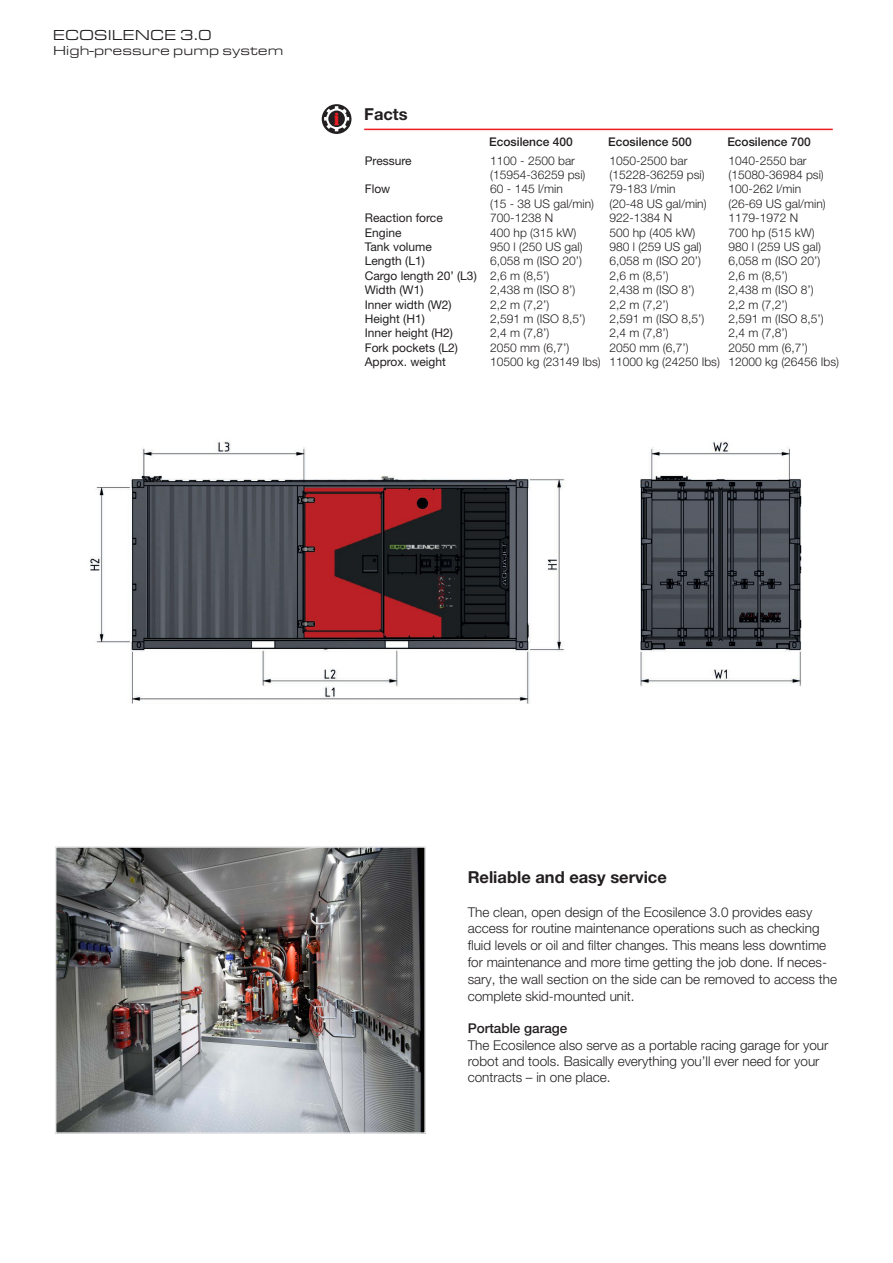
<style>
.page{position:relative;width:893px;height:1263px;background:#fff}
.page>*{position:absolute;margin:0;border:0;box-sizing:border-box;transform-origin:0 0}
.t1{font:17.55px "Bauhaus 93";color:#ee1d23}
.aquajet_2{font:700 16.5px "Helvetica Neue LT Std";color:#231f20}
.Fakta_rubrik{font:700 16.5px "Helvetica Neue LT Std";color:#231f20}
.Sidbeskrivning_topp{font:15px "Eurostile Ext";color:#231f20}
.aquajet_2-2{font:300 13.5px/16.8px "Helvetica Neue LT Std";color:#231f20}
.Sidbeskrivning_topp-2{font:13.5px "Eurostile Ext";letter-spacing:.005em;color:#231f20}
.t2{font:500 13.5px "Helvetica Neue LT Std";color:#231f20}
.Faktatext{font:300 12px "Helvetica Neue LT Std";color:#231f20}
.Faktatext_fet{font:12px "Helvetica Neue LT Std";color:#231f20}
.Faktatext_fet-2{font:500 12px "Helvetica Neue LT Std";color:#231f20}
</style>
<div class="page">
<img style="left:58px;top:849px;width:365px;height:282px">
<div style="left:55px;top:846px;width:371px;height:288px;border:2px solid #e6e7e9"></div>
<img style="left:90px;top:441px;width:712px;height:263px">
<svg style="left:322px;top:104px;width:29px;height:30px"></svg>
<hr style="left:364px;top:129px;width:469px;height:1px;background:#ee1d23">
<p class="Sidbeskrivning_topp" style="left:53px;top:24px;width:160px">ECOSILENCE 3.0</p>
<p class="Sidbeskrivning_topp-2" style="left:53px;top:40px;width:232px">High-pressure pump system</p>
<p class="t1" style="left:334px;top:109px;width:7px">i</p>
<p class="Fakta_rubrik" style="left:364px;top:104px;width:45px">Facts</p>
<p class="Faktatext_fet" style="left:365px;top:153px;width:48px">Pressure</p>
<p class="Faktatext_fet" style="left:365px;top:182px;width:27px">Flow</p>
<p class="Faktatext_fet" style="left:365px;top:211px;width:79px">Reaction force</p>
<p class="Faktatext_fet" style="left:365px;top:225px;width:38px">Engine</p>
<p class="Faktatext_fet" style="left:365px;top:240px;width:69px">Tank volume</p>
<p class="Faktatext_fet" style="left:365px;top:254px;width:62px">Length (L1)</p>
<p class="Faktatext_fet" style="left:365px;top:268px;width:113px">Cargo length 20’ (L3)</p>
<p class="Faktatext_fet" style="left:365px;top:283px;width:60px">Width (W1)</p>
<p class="Faktatext_fet" style="left:365px;top:297px;width:88px">Inner width (W2)</p>
<p class="Faktatext_fet" style="left:365px;top:312px;width:61px">Height (H1)</p>
<p class="Faktatext_fet" style="left:365px;top:326px;width:90px">Inner height (H2)</p>
<p class="Faktatext_fet" style="left:365px;top:340px;width:95px">Fork pockets (L2)</p>
<p class="Faktatext_fet" style="left:365px;top:355px;width:83px">Approx. weight</p>
<p class="Faktatext_fet-2" style="left:489px;top:135px;width:85px">Ecosilence 400</p>
<p class="Faktatext_fet-2" style="left:608px;top:135px;width:85px">Ecosilence 500</p>
<p class="Faktatext_fet-2" style="left:727px;top:135px;width:85px">Ecosilence 700</p>
<p class="Faktatext" style="left:490px;top:153px;width:86px">1100 - 2500 bar</p>
<p class="Faktatext" style="left:490px;top:167px;width:97px">(15954-36259 psi)</p>
<p class="Faktatext" style="left:490px;top:182px;width:74px">60 - 145 l/min</p>
<p class="Faktatext" style="left:490px;top:196px;width:105px">(15 - 38 US gal/min)</p>
<p class="Faktatext" style="left:490px;top:211px;width:64px">700-1238 N</p>
<p class="Faktatext" style="left:490px;top:225px;width:88px">400 hp (315 kW)</p>
<p class="Faktatext" style="left:490px;top:239px;width:94px">950 l (250 US gal)</p>
<p class="Faktatext" style="left:490px;top:254px;width:93px">6,058 m (ISO 20’)</p>
<p class="Faktatext" style="left:490px;top:268px;width:61px">2,6 m (8,5’)</p>
<p class="Faktatext" style="left:490px;top:283px;width:86px">2,438 m (ISO 8’)</p>
<p class="Faktatext" style="left:490px;top:297px;width:61px">2,2 m (7,2’)</p>
<p class="Faktatext" style="left:490px;top:311px;width:96px">2,591 m (ISO 8,5’)</p>
<p class="Faktatext" style="left:490px;top:326px;width:61px">2,4 m (7,8’)</p>
<p class="Faktatext" style="left:490px;top:340px;width:81px">2050 mm (6,7’)</p>
<p class="Faktatext" style="left:490px;top:355px;width:112px">10500 kg (23149 Ibs)</p>
<p class="Faktatext" style="left:609px;top:153px;width:80px">1050-2500 bar</p>
<p class="Faktatext" style="left:609px;top:167px;width:97px">(15228-36259 psi)</p>
<p class="Faktatext" style="left:609px;top:182px;width:68px">79-183 l/min</p>
<p class="Faktatext" style="left:609px;top:196px;width:99px">(20-48 US gal/min)</p>
<p class="Faktatext" style="left:609px;top:211px;width:64px">922-1384 N</p>
<p class="Faktatext" style="left:609px;top:225px;width:88px">500 hp (405 kW)</p>
<p class="Faktatext" style="left:609px;top:239px;width:94px">980 l (259 US gal)</p>
<p class="Faktatext" style="left:609px;top:254px;width:93px">6,058 m (ISO 20’)</p>
<p class="Faktatext" style="left:609px;top:268px;width:61px">2,6 m (8,5’)</p>
<p class="Faktatext" style="left:609px;top:283px;width:86px">2,438 m (ISO 8’)</p>
<p class="Faktatext" style="left:609px;top:297px;width:61px">2,2 m (7,2’)</p>
<p class="Faktatext" style="left:609px;top:311px;width:96px">2,591 m (ISO 8,5’)</p>
<p class="Faktatext" style="left:609px;top:326px;width:61px">2,4 m (7,8’)</p>
<p class="Faktatext" style="left:609px;top:340px;width:81px">2050 mm (6,7’)</p>
<p class="Faktatext" style="left:609px;top:355px;width:112px">11000 kg (24250 Ibs)</p>
<p class="Faktatext" style="left:729px;top:153px;width:80px">1040-2550 bar</p>
<p class="Faktatext" style="left:729px;top:167px;width:97px">(15080-36984 psi)</p>
<p class="Faktatext" style="left:729px;top:182px;width:74px">100-262 l/min</p>
<p class="Faktatext" style="left:729px;top:196px;width:99px">(26-69 US gal/min)</p>
<p class="Faktatext" style="left:729px;top:211px;width:71px">1179-1972 N</p>
<p class="Faktatext" style="left:729px;top:225px;width:88px">700 hp (515 kW)</p>
<p class="Faktatext" style="left:729px;top:239px;width:94px">980 l (259 US gal)</p>
<p class="Faktatext" style="left:729px;top:254px;width:93px">6,058 m (ISO 20’)</p>
<p class="Faktatext" style="left:729px;top:268px;width:61px">2,6 m (8,5’)</p>
<p class="Faktatext" style="left:729px;top:283px;width:86px">2,438 m (ISO 8’)</p>
<p class="Faktatext" style="left:729px;top:297px;width:61px">2,2 m (7,2’)</p>
<p class="Faktatext" style="left:729px;top:311px;width:96px">2,591 m (ISO 8,5’)</p>
<p class="Faktatext" style="left:729px;top:326px;width:61px">2,4 m (7,8’)</p>
<p class="Faktatext" style="left:729px;top:340px;width:81px">2050 mm (6,7’)</p>
<p class="Faktatext" style="left:729px;top:355px;width:112px">12000 kg (26456 Ibs)</p>
<p class="aquajet_2" style="left:468px;top:867px;width:201px">Reliable and easy service</p>
<p class="aquajet_2-2" style="left:468px;top:903px;width:371px">The clean, open design of the Ecosilence 3.0 provides easy access for routine maintenance operations such as checking fluid levels or oil and filter changes. This means less downtime for maintenance and more time getting the job done. If neces&shy;sary, the wall section on the side can be removed to access the complete skid-mounted unit.</p>
<p class="t2" style="left:468px;top:1020px;width:101px">Portable garage</p>
<p class="aquajet_2-2" style="left:468px;top:1036px;width:362px;line-height:16.2px">The Ecosilence also serve as a portable racing garage for your robot and tools. Basically everything you’ll ever need for your contracts – in one place.</p>
</div>
